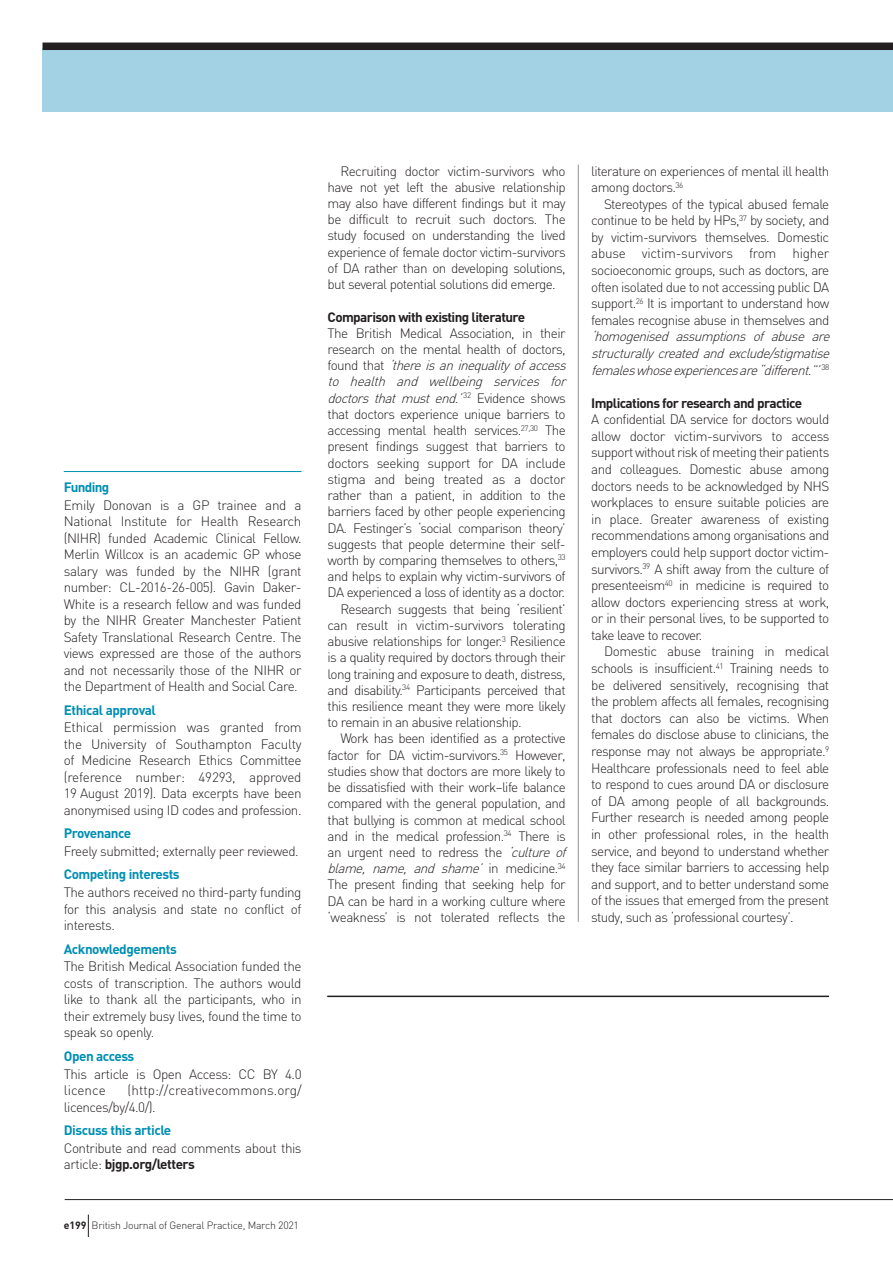
<style>
.page{position:relative;width:893px;height:1263px;background:#fff}
.page>*{position:absolute;margin:0;border:0;box-sizing:border-box;transform-origin:0 0}
.t1{font:300 13.5px/16.6px "DIN";letter-spacing:-.045em;color:#231f20;text-align:justify}
.t2{font:italic 300 13.5px/16.6px "DIN";color:#231f20;text-align:justify}
.t3{font:700 13.5px "DIN";letter-spacing:-.035em;color:#008fb3}
.t4{font:700 13.5px "DIN";letter-spacing:-.045em;color:#231f20}
.t5{font:300 13.5px/16.5px "DIN";letter-spacing:.005em;color:#231f20}
.t6{font:300 10.5px "DIN";letter-spacing:-.025em;color:#231f20}
.s1{font-weight:700}
.s2{font-style:normal}
.s3{font-style:italic}
</style>
<div class="page">
<div style="left:43px;top:48px;width:850px;height:64px;background:#a2d2e3"></div>
<div style="left:43px;top:43px;width:850px;height:7px;background:#231f20"></div>
<hr style="left:578px;top:165px;width:1px;height:757px;background:#939598">
<hr style="left:64px;top:471px;width:238px;height:1px;background:#008fb3">
<hr style="left:327px;top:995px;width:502px;height:2px;background:#231f20">
<svg style="left:88px;top:1214px;width:1px;height:23px"></svg>
<hr style="left:65px;top:1199px;width:828px;height:1px;background:#231f20">
<p class="t3" style="left:64px;top:478px;width:47px">Funding</p>
<p class="t1" style="left:64px;top:496px;width:239px">Emily Donovan is a GP trainee and a National Institute for Health Research (NIHR) funded Academic Clinical Fellow.<br>Merlin Willcox is an academic GP whose salary was funded by the NIHR (grant number: CL-2016-26-005). Gavin Daker-White is a research fellow and was funded by the NIHR Greater Manchester Patient Safety Translational Research Centre. The views expressed are those of the authors and not necessarily those of the NIHR or the Department of Health and Social Care.</p>
<p class="t3" style="left:64px;top:701px;width:94px">Ethical approval</p>
<p class="t1" style="left:64px;top:719px;width:239px">Ethical permission was granted from the University of Southampton Faculty of Medicine Research Ethics Committee (reference number: 49293, approved 19 August 2019). Data excerpts have been anonymised using ID codes and profession.</p>
<p class="t3" style="left:64px;top:824px;width:69px">Provenance</p>
<p class="t1" style="left:64px;top:843px;width:237px">Freely submitted; externally peer reviewed.</p>
<p class="t3" style="left:64px;top:866px;width:117px">Competing interests</p>
<p class="t1" style="left:64px;top:884px;width:239px">The authors received no third-party funding for this analysis and state no conflict of interests.</p>
<p class="t3" style="left:64px;top:940px;width:115px">Acknowledgements</p>
<p class="t1" style="left:64px;top:958px;width:239px">The British Medical Association funded the costs of transcription. The authors would like to thank all the participants, who in their extremely busy lives, found the time to speak so openly.</p>
<p class="t3" style="left:64px;top:1047px;width:72px">Open access</p>
<p class="t1" style="left:64px;top:1065px;width:239px">This article is Open Access: CC BY 4.0 licence</p>
<p class="t5" style="left:64px;top:1082px;width:239px;text-indent:64px">(http://creativecommons.org/ licences/by/4.0/).</p>
<p class="t3" style="left:64px;top:1121px;width:109px">Discuss this article</p>
<p class="t1" style="left:64px;top:1140px;width:239px">Contribute and read comments about this article: <span class="s1">bjgp.org/letters</span></p>
<p class="t6" style="left:64px;top:1219px;width:237px"><span class="s1">e199</span> British Journal of General Practice, March 2021</p>
<p class="t1" style="left:328px;top:162px;width:240px;line-height:16.2px;text-indent:13px">Recruiting doctor victim-survivors who have not yet left the abusive relationship may also have different findings but it may be difficult to recruit such doctors. The study focused on understanding the lived experience of female doctor victim-survivors of DA rather than on developing solutions, but several potential solutions did emerge.</p>
<p class="t4" style="left:328px;top:308px;width:199px">Comparison with existing literature</p>
<p class="t1" style="left:328px;top:324px;width:239px">The British Medical Association, in their</p>
<p class="t1" style="left:328px;top:341px;width:240px">research on the mental health of doctors,</p>
<p class="t2" style="left:328px;top:357px;width:244px"><span class="s2">f o u n d t h a t</span> ‘thereisaninequalityofaccess</p>
<p class="t2" style="left:328px;top:373px;width:244px">to health and wellbeing services for</p>
<p class="t2" style="left:328px;top:389px;width:240px">doctors that must end.’<sup>3</sup> <sup>2</sup> <span class="s2">Ev i d e n c e s h o ws</span></p>
<p class="t1" style="left:328px;top:406px;width:240px">that doctors experience unique barriers to</p>
<p class="t1" style="left:328px;top:422px;width:240px">accessing mental health services.<sup>27,30</sup> The</p>
<p class="t1" style="left:328px;top:438px;width:240px">present findings suggest that barriers to</p>
<p class="t1" style="left:328px;top:454px;width:240px">doctors seeking support for DA include</p>
<p class="t1" style="left:328px;top:470px;width:239px">stigma and being treated as a doctor</p>
<p class="t1" style="left:328px;top:487px;width:240px">rather than a patient, in addition to the</p>
<p class="t1" style="left:328px;top:503px;width:240px">barriers faced by other people experiencing</p>
<p class="t1" style="left:328px;top:519px;width:240px">DA. Festinger’s ‘social comparison theory’</p>
<p class="t1" style="left:328px;top:535px;width:240px">suggests that people determine their self-</p>
<p class="t1" style="left:328px;top:552px;width:240px">worth by comparing themselves to others,<sup>33</sup></p>
<p class="t1" style="left:328px;top:568px;width:240px">and helps to explain why victim-survivors of</p>
<p class="t1" style="left:328px;top:584px;width:239px">DA experienced a loss of identity as a doctor.</p>
<p class="t1" style="left:340px;top:600px;width:227px">Research suggests that being ‘resilient’</p>
<p class="t1" style="left:328px;top:616px;width:240px">can result in victim-survivors tolerating</p>
<p class="t1" style="left:328px;top:633px;width:240px">abusive relationships for longer.<sup>3</sup> Resilience</p>
<p class="t1" style="left:328px;top:649px;width:240px">is a quality required by doctors through their</p>
<p class="t1" style="left:328px;top:665px;width:240px">long training and exposure to death, distress,</p>
<p class="t1" style="left:328px;top:681px;width:240px">and disability.<sup>34</sup> Participants perceived that</p>
<p class="t1" style="left:328px;top:698px;width:240px">this resilience meant they were more likely</p>
<p class="t1" style="left:328px;top:714px;width:196px">to remain in an abusive relationship.</p>
<p class="t1" style="left:340px;top:730px;width:227px">Work has been identified as a protective</p>
<p class="t1" style="left:328px;top:746px;width:240px">factor for DA victim-survivors.<sup>35</sup> However,</p>
<p class="t1" style="left:328px;top:762px;width:240px">studies show that doctors are more likely to</p>
<p class="t1" style="left:328px;top:779px;width:240px">be dissatisfied with their work–life balance</p>
<p class="t1" style="left:328px;top:795px;width:240px">compared with the general population, and</p>
<p class="t1" style="left:328px;top:811px;width:240px">that bullying is common at medical school</p>
<p class="t1" style="left:328px;top:827px;width:240px">and in the medical profession.<sup>34</sup> There is</p>
<p class="t1" style="left:328px;top:844px;width:244px">an urgent need to redress the <span class="s3">‘culture of</span></p>
<p class="t2" style="left:328px;top:860px;width:240px">blame, name, and shame’ <span class="s2">i n m e d i c i n e .</span> <sup>3</sup> <sup>4</sup></p>
<p class="t1" style="left:328px;top:876px;width:240px">The present finding that seeking help for</p>
<p class="t1" style="left:328px;top:892px;width:240px">DA can be hard in a working culture where</p>
<p class="t1" style="left:328px;top:908px;width:240px">‘weakness’ is not tolerated reflects the</p>
<p class="t1" style="left:591px;top:162px;width:240px">literature on experiences of mental ill health among doctors.<sup>36</sup></p>
<p class="t1" style="left:591px;top:195px;width:240px;text-indent:13px">Stereotypes of the typical abused female continue to be held by HPs,<sup>37</sup> by society, and by victim-survivors themselves. Domestic abuse victim-survivors from higher socioeconomic groups, such as doctors, are often isolated due to not accessing public DA support.<sup>26</sup> It is important to understand how females recognise abuse in themselves and</p>
<p class="t2" style="left:591px;top:328px;width:244px">‘homogenised assumptions of abuse are structurallycreatedandexclude/stigmatise femaleswhoseexperiencesare“different.”’<sup>3</sup> <sup>8</sup></p>
<p class="t4" style="left:591px;top:394px;width:212px">Implications for research and practice</p>
<p class="t1" style="left:591px;top:411px;width:240px">A confidential DA service for doctors would allow doctor victim-survivors to access support without risk of meeting their patients and colleagues. Domestic abuse among doctors needs to be acknowledged by NHS workplaces to ensure suitable policies are in place. Greater awareness of existing recommendations among organisations and employers could help support doctor victim&shy;survivors.<sup>39</sup> A shift away from the culture of presenteeism<sup>40</sup> in medicine is required to allow doctors experiencing stress at work, or in their personal lives, to be supported to take leave to recover.</p>
<p class="t1" style="left:591px;top:643px;width:240px;text-indent:13px">Domestic abuse training in medical schools is insufficient.<sup>41</sup> Training needs to be delivered sensitively, recognising that the problem affects all females, recognising that doctors can also be victims. When females do disclose abuse to clinicians, the response may not always be appropriate.<sup>9<br></sup>Healthcare professionals need to feel able to respond to cues around DA or disclosure of DA among people of all backgrounds.<br>Further research is needed among people in other professional roles, in the health service, and beyond to understand whether they face similar barriers to accessing help and support, and to better understand some of the issues that emerged from the present study, such as ‘professional courtesy’.</p>
</div>
